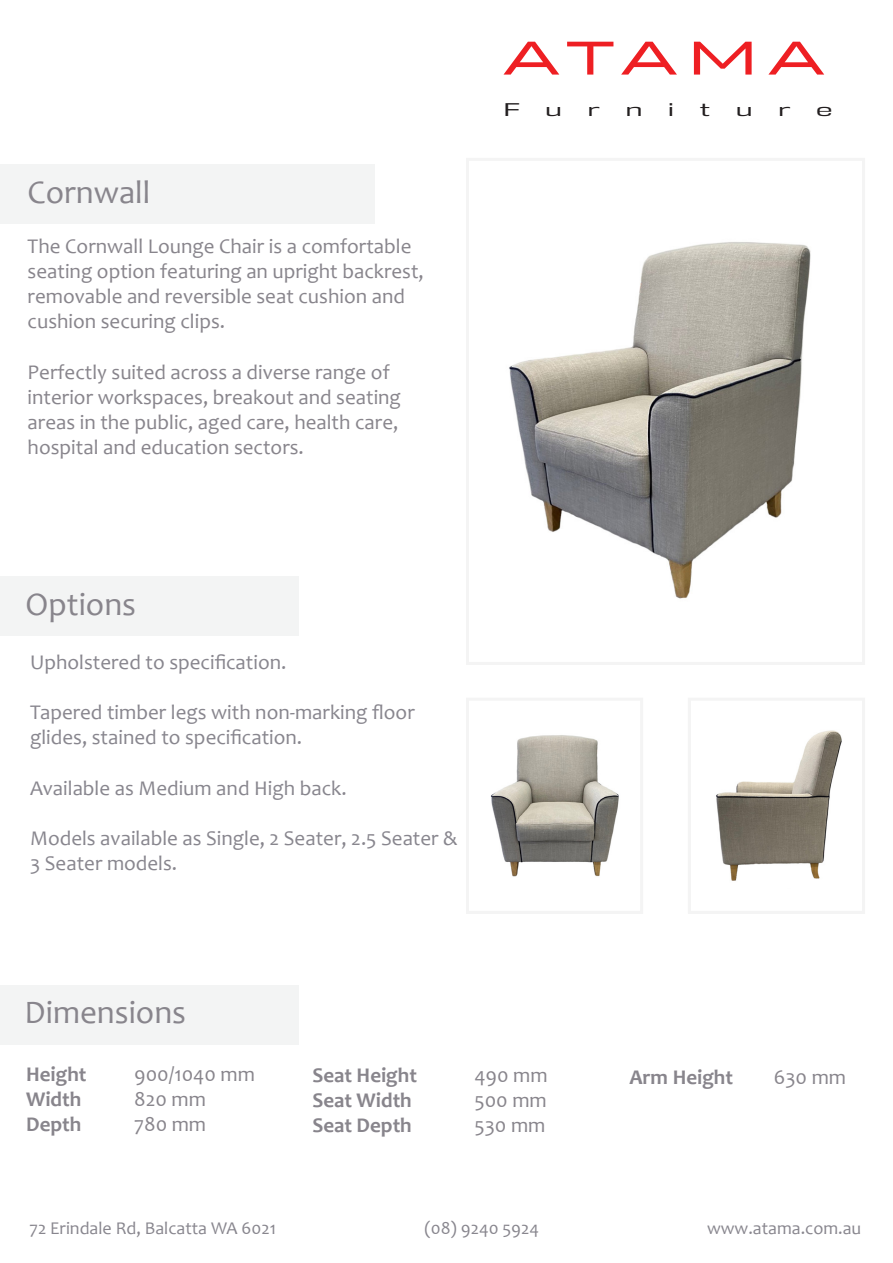
<style>
.page{position:relative;width:893px;height:1263px;background:#fff}
.page>*{position:absolute;margin:0;border:0;box-sizing:border-box;transform-origin:0 0}
.t1{font:500 46.95px "Halogen";letter-spacing:.17em;color:#ee1f23;scale:1.22 1}
.t2{font:33px "Candara";color:#88858c}
.t3{font:21px/25.2px "Candara";color:#88858c}
.t4{font:21px "Candara";color:#88868e}
.t5{font:700 21px "Candara";color:#88858c}
.t6{font:18px "Candara";color:#88868e}
.t7{font:16.95px "DDT Bk";color:#231f20;scale:1.6 1}
</style>
<div class="page">
<div style="left:0;top:576px;width:299px;height:60px;background:#f3f4f4"></div>
<div style="left:0;top:985px;width:299px;height:60px;background:#f3f4f4"></div>
<div style="left:0;top:164px;width:375px;height:59px;background:#f3f4f4"></div>
<div style="left:466px;top:158px;width:399px;height:507px;border:3px solid #f4f4f4"></div>
<div style="left:466px;top:698px;width:177px;height:216px;border:3px solid #f4f4f4"></div>
<div style="left:688px;top:698px;width:177px;height:216px;border:3px solid #f4f4f4"></div>
<hr style="left:892px;top:575px;width:1px;height:59px;background:#f3f4f4">
<hr style="left:892px;top:162px;width:1px;height:60px;background:#f3f4f4">
<img style="left:509px;top:242px;width:302px;height:357px">
<img style="left:490px;top:735px;width:129px;height:142px">
<img style="left:716px;top:730px;width:126px;height:151px">
<p class="t2" style="left:28px;top:171px;width:124px">Cornwall</p>
<p class="t3" style="left:28px;top:233px;width:385px">The Cornwall Lounge Chair is a comfortable</p>
<p class="t3" style="left:28px;top:258px;width:398px">seating option featuring an upright backrest, removable and reversible seat cushion and</p>
<p class="t3" style="left:28px;top:309px;width:199px">cushion securing clips.</p>
<p class="t3" style="left:28px;top:359px;width:364px">Perfectly suited across a diverse range of</p>
<p class="t3" style="left:28px;top:384px;width:375px">interior workspaces, breakout and seating</p>
<p class="t3" style="left:28px;top:409px;width:372px">areas in the public, aged care, health care,</p>
<p class="t3" style="left:28px;top:435px;width:278px">hospital and education sectors.</p>
<p class="t1" style="left:504px;top:29px;width:264px">ATAMA</p>
<p class="t7" style="left:504px;top:99px;width:12px">F</p>
<p class="t7" style="left:545px;top:99px;width:12px">u</p>
<p class="t7" style="left:587px;top:99px;width:9px">r</p>
<p class="t7" style="left:625px;top:99px;width:12px">n</p>
<p class="t7" style="left:668px;top:99px;width:6px">i</p>
<p class="t7" style="left:700px;top:99px;width:8px">t</p>
<p class="t7" style="left:736px;top:99px;width:12px">u</p>
<p class="t7" style="left:778px;top:99px;width:9px">r</p>
<p class="t7" style="left:816px;top:99px;width:12px">e</p>
<p class="t2" style="left:26px;top:584px;width:112px">Options</p>
<p class="t4" style="left:30px;top:649px;width:258px">Upholstered to specification.</p>
<p class="t4" style="left:30px;top:699px;width:386px">Tapered timber legs with non-marking floor</p>
<p class="t4" style="left:30px;top:724px;width:274px">glides, stained to specification.</p>
<p class="t4" style="left:30px;top:775px;width:318px">Available as Medium and High back.</p>
<p class="t4" style="left:30px;top:825px;width:429px">Models available as Single, 2 Seater, 2.5 Seater &amp;</p>
<p class="t4" style="left:30px;top:850px;width:149px">3 Seater models.</p>
<p class="t2" style="left:25px;top:991px;width:163px">Dimensions</p>
<p class="t5" style="left:26px;top:1060px;width:62px">Height</p>
<p class="t3" style="left:134px;top:1061px;width:122px">900/1040 mm</p>
<p class="t5" style="left:26px;top:1086px;width:57px">Width</p>
<p class="t3" style="left:134px;top:1086px;width:73px">820 mm</p>
<p class="t5" style="left:26px;top:1111px;width:57px">Depth</p>
<p class="t3" style="left:134px;top:1111px;width:73px">780 mm</p>
<p class="t5" style="left:312px;top:1061px;width:106px">Seat Height</p>
<p class="t3" style="left:474px;top:1062px;width:75px">490 mm</p>
<p class="t5" style="left:312px;top:1087px;width:101px">Seat Width</p>
<p class="t3" style="left:474px;top:1087px;width:74px">500 mm</p>
<p class="t5" style="left:312px;top:1112px;width:101px">Seat Depth</p>
<p class="t3" style="left:474px;top:1112px;width:73px">530 mm</p>
<p class="t5" style="left:629px;top:1063px;width:105px">Arm Height</p>
<p class="t3" style="left:774px;top:1064px;width:74px">630 mm</p>
<p class="t6" style="left:30px;top:1217px;width:248px">72 Erindale Rd, Balcatta WA 6021</p>
<p class="t6" style="left:424px;top:1217px;width:116px">(08) 9240 5924</p>
<p class="t6" style="left:707px;top:1217px;width:156px">www.atama.com.au</p>
</div>
